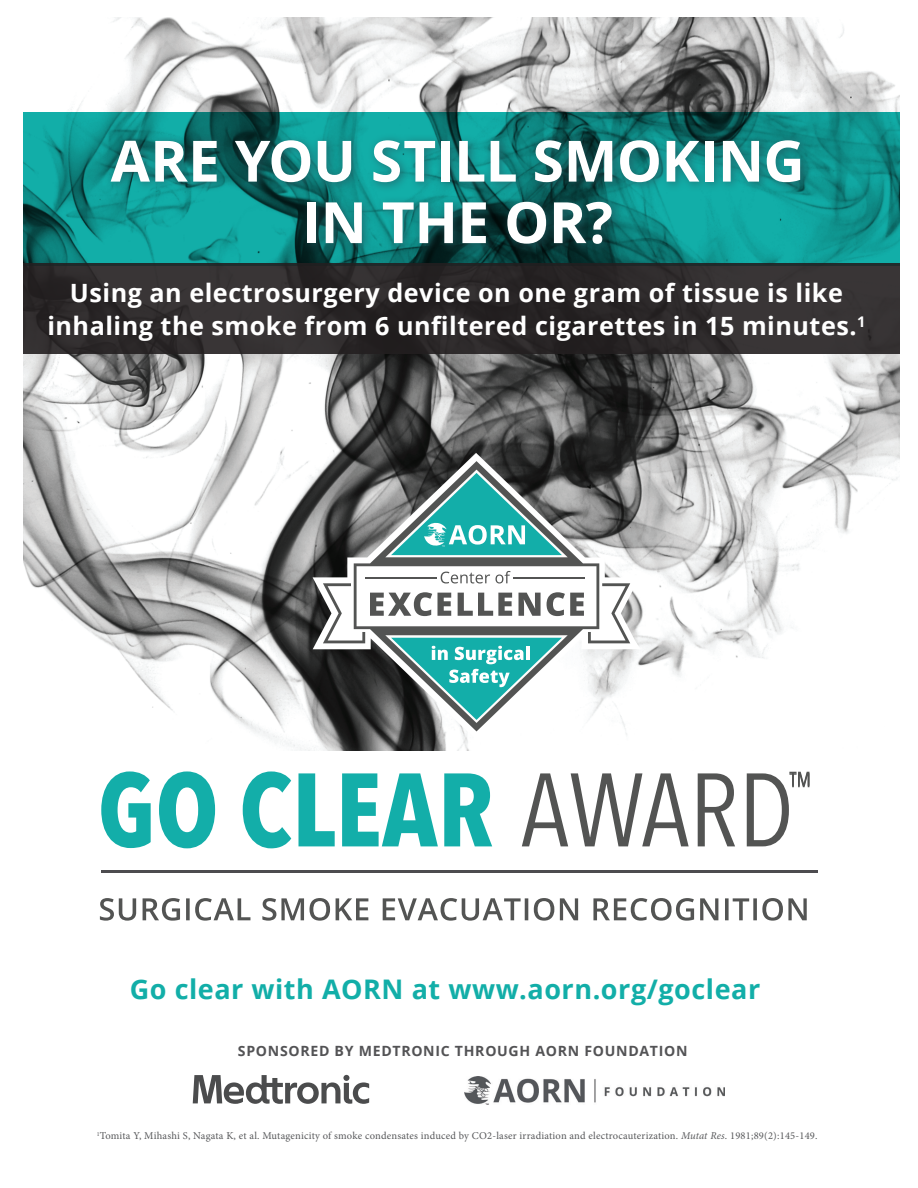
<style>
.page{position:relative;width:918px;height:1188px;background:#fff}
.page>*{position:absolute;margin:0;border:0;box-sizing:border-box;transform-origin:0 0}
.t1{font:700 57px/61.5px "Open Sans";letter-spacing:-.01em;color:#fff;text-align:center}
.t2{font:700 27px "Open Sans";letter-spacing:.02em;color:#12aea8}
.t3{font:700 25.2px/33px "Open Sans";letter-spacing:.02em;color:#fff;text-align:center}
.t4{font:700 14.1px "Open Sans";letter-spacing:.05em;color:#535355}
.t5{font:10.5px "Minion Pro";letter-spacing:.02em;color:#57585a}
.s1{font-style:italic}
</style>
<div class="page">
<img style="left:24px;top:17px;width:875px;height:733px">
<svg style="left:23px;top:112px;width:876px;height:154px;background:#0d8681"></svg>
<div style="left:105px;top:133px;width:707px;height:122px;background:#225f64;opacity:.75"></div>
<svg style="left:24px;top:263px;width:876px;height:91px;background:#2e2b2c"></svg>
<svg style="left:313px;top:453px;width:328px;height:287px"></svg>
<svg style="left:354px;top:461px;width:245px;height:270px"></svg>
<svg style="left:385px;top:470px;width:183px;height:87px;background:#619c9a"></svg>
<svg style="left:323px;top:571px;width:307px;height:152px"></svg>
<hr style="left:101px;top:870px;width:717px;height:3px;background:#4d4c4f">
<svg style="left:101px;top:771px;width:50px;height:77px"></svg>
<svg style="left:159px;top:771px;width:56px;height:77px"></svg>
<svg style="left:243px;top:771px;width:48px;height:77px"></svg>
<svg style="left:299px;top:773px;width:36px;height:73px"></svg>
<svg style="left:342px;top:773px;width:96px;height:73px"></svg>
<svg style="left:444px;top:773px;width:48px;height:73px"></svg>
<svg style="left:522px;top:773px;width:167px;height:73px"></svg>
<svg style="left:698px;top:773px;width:37px;height:73px"></svg>
<svg style="left:747px;top:772px;width:62px;height:74px"></svg>
<svg style="left:100px;top:898px;width:707px;height:23px"></svg>
<img style="left:464px;top:1076px;width:261px;height:29px">
<svg style="left:193px;top:1075px;width:176px;height:29px"></svg>
<h1 class="t1" style="left:111px;top:129px;width:696px">ARE YOU STILL SMOKING<br>IN THE OR?</h1>
<h3 class="t3" style="left:47px;top:276px;width:820px">Using an electrosurgery device on one gram of tissue is like inhaling the smoke from 6 unfiltered cigarettes in 15 minutes.<sup>1</sup></h3>
<h2 class="t2" style="left:130px;top:970px;width:632px">Go clear with AORN at www.aorn.org/goclear</h2>
<h3 class="t4" style="left:238px;top:1041px;width:451px">SPONSORED BY MEDTRONIC THROUGH AORN FOUNDATION</h3>
<p class="t5" style="left:97px;top:1129px;width:722px"><sup>1</sup>Tomita Y, Mihashi S, Nagata K, et al. Mutagenicity of smoke condensates induced by CO2-laser irradiation and electrocauterization. <span class="s1">Mutat Res</span>. 1981;89(2):145-149.</p>
</div>
